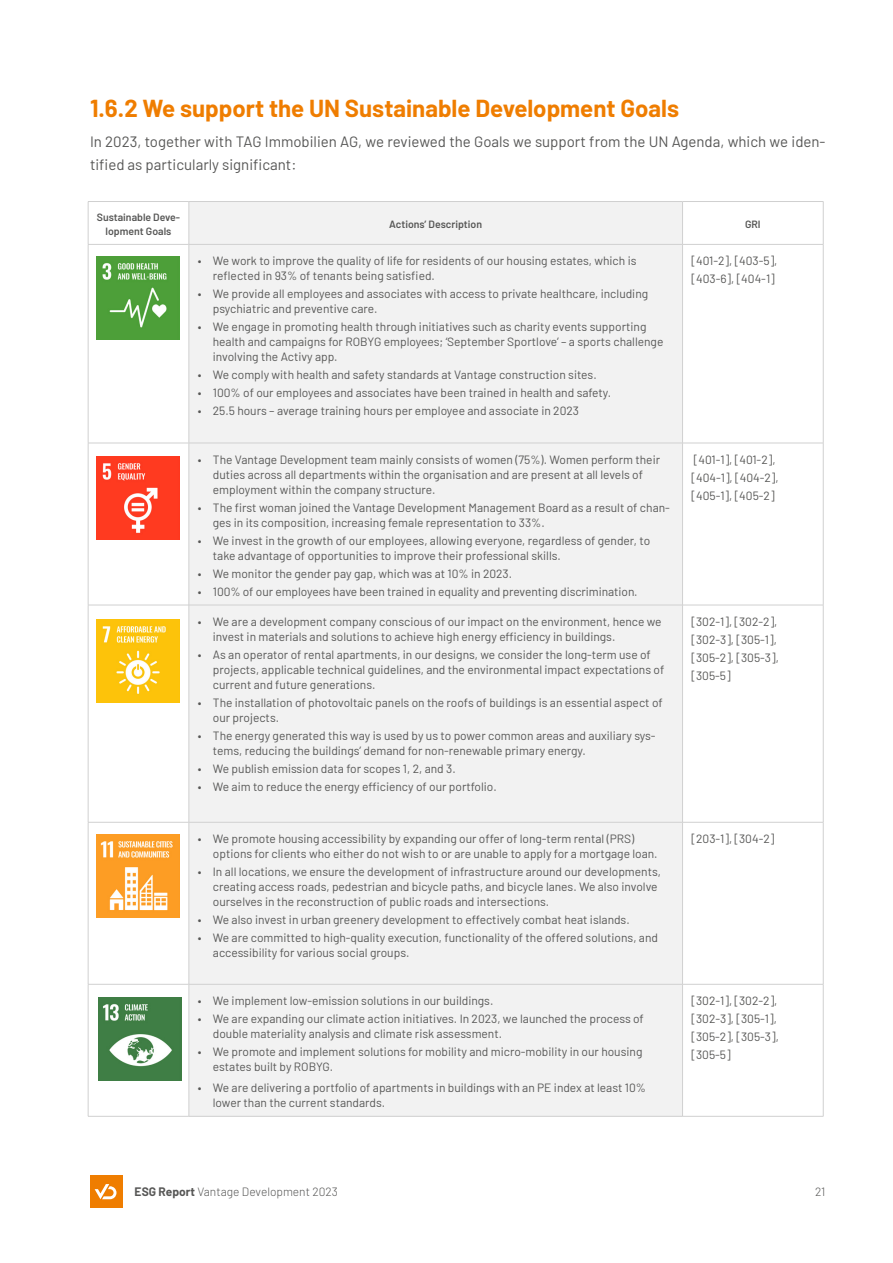
<style>
.page{position:relative;width:893px;height:1263px;background:#fff}
.page>*{position:absolute;margin:0;border:0;box-sizing:border-box;transform-origin:0 0}
.t1{font:700 24px "Barlow";color:#ef7d00}
.t2{font:15px/22.5px "Barlow";color:#575756}
.t3{font:12px/15px "Barlow";color:#575756}
.t4{font:300 12px "Barlow";color:#575756}
.t5{font:600 10.5px/13.5px "Barlow";color:#575756;text-align:center}
.s1{font-weight:700}
</style>
<div class="page">
<div style="left:90px;top:1175px;width:32px;height:33px;background:#ef7d00"></div>
<svg style="left:95px;top:1184px;width:21px;height:15px"></svg>
<div style="left:190px;top:202px;width:492px;height:782px;background:#f2f2f2"></div>
<svg style="left:683px;top:202px;width:140px;height:914px"></svg>
<div style="left:189px;top:984px;width:493px;height:132px;background:#f2f2f2"></div>
<hr style="left:189px;top:201px;width:493px;height:1px;background:#d0d0d0">
<hr style="left:189px;top:202px;width:1px;height:42px;background:#d0d0d0">
<hr style="left:88px;top:244px;width:101px;height:1px;background:#d0d0d0">
<hr style="left:88px;top:245px;width:1px;height:198px;background:#d0d0d0">
<hr style="left:189px;top:244px;width:493px;height:1px;background:#d0d0d0">
<hr style="left:189px;top:245px;width:1px;height:198px;background:#d0d0d0">
<hr style="left:88px;top:443px;width:101px;height:1px;background:#d0d0d0">
<hr style="left:88px;top:443px;width:1px;height:162px;background:#d0d0d0">
<hr style="left:88px;top:605px;width:101px;height:1px;background:#d0d0d0">
<hr style="left:88px;top:605px;width:1px;height:217px;background:#d0d0d0">
<hr style="left:88px;top:822px;width:101px;height:1px;background:#d0d0d0">
<hr style="left:88px;top:822px;width:1px;height:162px;background:#d0d0d0">
<hr style="left:189px;top:822px;width:1px;height:162px;background:#d0d0d0">
<hr style="left:88px;top:984px;width:101px;height:1px;background:#d0d0d0">
<hr style="left:88px;top:984px;width:1px;height:132px;background:#d0d0d0">
<hr style="left:189px;top:984px;width:493px;height:1px;background:#d0d0d0">
<hr style="left:189px;top:984px;width:1px;height:132px;background:#d0d0d0">
<hr style="left:88px;top:1116px;width:101px;height:1px;background:#d0d0d0">
<hr style="left:189px;top:1116px;width:493px;height:1px;background:#d0d0d0">
<hr style="left:682px;top:201px;width:141px;height:1px;background:#d0d0d0">
<hr style="left:682px;top:202px;width:1px;height:42px;background:#d0d0d0">
<hr style="left:823px;top:202px;width:1px;height:42px;background:#d0d0d0">
<hr style="left:682px;top:244px;width:141px;height:1px;background:#d0d0d0">
<hr style="left:682px;top:245px;width:1px;height:198px;background:#d0d0d0">
<hr style="left:823px;top:245px;width:1px;height:198px;background:#d0d0d0">
<hr style="left:682px;top:443px;width:141px;height:1px;background:#d0d0d0">
<hr style="left:823px;top:443px;width:1px;height:162px;background:#d0d0d0">
<hr style="left:682px;top:605px;width:141px;height:1px;background:#d0d0d0">
<hr style="left:823px;top:605px;width:1px;height:217px;background:#d0d0d0">
<hr style="left:682px;top:822px;width:141px;height:1px;background:#d0d0d0">
<hr style="left:682px;top:822px;width:1px;height:162px;background:#d0d0d0">
<hr style="left:823px;top:822px;width:1px;height:162px;background:#d0d0d0">
<hr style="left:682px;top:984px;width:141px;height:1px;background:#d0d0d0">
<hr style="left:682px;top:984px;width:1px;height:132px;background:#d0d0d0">
<hr style="left:823px;top:984px;width:1px;height:132px;background:#d0d0d0">
<hr style="left:682px;top:1116px;width:141px;height:1px;background:#d0d0d0">
<hr style="left:189px;top:443px;width:493px;height:1px;background:#d0d0d0">
<hr style="left:189px;top:443px;width:1px;height:162px;background:#d0d0d0">
<hr style="left:682px;top:443px;width:1px;height:162px;background:#d0d0d0">
<hr style="left:189px;top:822px;width:493px;height:1px;background:#d0d0d0">
<hr style="left:189px;top:605px;width:494px;height:1px;background:#d0d0d0">
<hr style="left:189px;top:605px;width:1px;height:217px;background:#d0d0d0">
<hr style="left:682px;top:605px;width:1px;height:217px;background:#d0d0d0">
<hr style="left:88px;top:201px;width:101px;height:1px;background:#d0d0d0">
<hr style="left:88px;top:202px;width:1px;height:42px;background:#d0d0d0">
<img style="left:97px;top:257px;width:83px;height:83px">
<img style="left:97px;top:457px;width:83px;height:83px">
<img style="left:97px;top:620px;width:83px;height:83px">
<img style="left:97px;top:834px;width:83px;height:83px">
<img style="left:99px;top:997px;width:83px;height:83px">
<h1 class="t1" style="left:90px;top:91px;width:591px">1.6.2 We support the UN Sustainable Development Goals</h1>
<p class="t2" style="left:90px;top:130px;width:737px">In 2023, together with TAG Immobilien AG, we reviewed the Goals we support from the UN Agenda, which we iden&shy;tified as particularly significant:</p>
<p class="t5" style="left:97px;top:210px;width:85px">Sustainable Deve&shy;lopment Goals</p>
<p class="t5" style="left:389px;top:217px;width:94px">Actions’ Description</p>
<p class="t5" style="left:745px;top:217px;width:17px">GRI</p>
<p class="t3" style="left:213px;top:253px;width:425px;text-indent:-15px">• We work to improve the quality of life for residents of our housing estates, which is reflected in 93% of tenants being satisfied.</p>
<p class="t3" style="left:213px;top:286px;width:437px;text-indent:-15px">• We provide all employees and associates with access to private healthcare, including psychiatric and preventive care.</p>
<p class="t3" style="left:213px;top:319px;width:452px;text-indent:-15px">• We engage in promoting health through initiatives such as charity events supporting health and campaigns for ROBYG employees; ‘September Sportlove’ – a sports challenge involving the Activy app.</p>
<p class="t3" style="left:198px;top:367px;width:400px">• We comply with health and safety standards at Vantage construction sites.</p>
<p class="t3" style="left:198px;top:385px;width:415px">• 100% of our employees and associates have been trained in health and safety.</p>
<p class="t3" style="left:198px;top:403px;width:383px">• 25.5 hours – average training hours per employee and associate in 2023</p>
<p class="t3" style="left:691px;top:251px;width:87px;line-height:18px">[401-2], [403-5], [403-6], [404-1]</p>
<p class="t3" style="left:213px;top:451px;width:449px;text-indent:-15px">• The Vantage Development team mainly consists of women (75%). Women perform their duties across all departments within the organisation and are present at all levels of employment within the company structure.</p>
<p class="t3" style="left:213px;top:499px;width:459px;text-indent:-15px">• The first woman joined the Vantage Development Management Board as a result of chan&shy;ges in its composition, increasing female representation to 33%.</p>
<p class="t3" style="left:213px;top:532px;width:439px;text-indent:-15px">• We invest in the growth of our employees, allowing everyone, regardless of gender, to take advantage of opportunities to improve their professional skills.</p>
<p class="t3" style="left:198px;top:565px;width:316px">• We monitor the gender pay gap, which was at 10% in 2023.</p>
<p class="t3" style="left:198px;top:583px;width:441px">• 100% of our employees have been trained in equality and preventing discrimination.</p>
<p class="t3" style="left:213px;top:613px;width:450px;text-indent:-15px">• We are a development company conscious of our impact on the environment, hence we invest in materials and solutions to achieve high energy efficiency in buildings.</p>
<p class="t3" style="left:213px;top:646px;width:453px;text-indent:-15px">• As an operator of rental apartments, in our designs, we consider the long-term use of projects, applicable technical guidelines, and the environmental impact expectations of current and future generations.</p>
<p class="t3" style="left:213px;top:694px;width:451px;text-indent:-15px">• The installation of photovoltaic panels on the roofs of buildings is an essential aspect of our projects.</p>
<p class="t3" style="left:213px;top:727px;width:444px;text-indent:-15px">• The energy generated this way is used by us to power common areas and auxiliary sys&shy;tems, reducing the buildings’ demand for non-renewable primary energy.</p>
<p class="t3" style="left:198px;top:760px;width:259px">• We publish emission data for scopes 1, 2, and 3.</p>
<p class="t3" style="left:198px;top:778px;width:300px">• We aim to reduce the energy efficiency of our portfolio.</p>
<p class="t3" style="left:213px;top:830px;width:446px;text-indent:-15px">• We promote housing accessibility by expanding our offer of long-term rental (PRS) options for clients who either do not wish to or are unable to apply for a mortgage loan.</p>
<p class="t3" style="left:213px;top:863px;width:450px;text-indent:-15px">• In all locations, we ensure the development of infrastructure around our developments, creating access roads, pedestrian and bicycle paths, and bicycle lanes. We also involve ourselves in the reconstruction of public roads and intersections.</p>
<p class="t3" style="left:198px;top:911px;width:433px">• We also invest in urban greenery development to effectively combat heat islands.</p>
<p class="t3" style="left:213px;top:929px;width:447px;text-indent:-15px">• We are committed to high-quality execution, functionality of the offered solutions, and accessibility for various social groups.</p>
<p class="t3" style="left:198px;top:992px;width:297px">• We implement low-emission solutions in our buildings.</p>
<p class="t3" style="left:213px;top:1010px;width:433px;text-indent:-15px">• We are expanding our climate action initiatives. In 2023, we launched the process of double materiality analysis and climate risk assessment.</p>
<p class="t3" style="left:213px;top:1043px;width:431px;text-indent:-15px">• We promote and implement solutions for mobility and micro-mobility in our housing estates built by ROBYG.</p>
<p class="t3" style="left:213px;top:1079px;width:435px;text-indent:-15px">• We are delivering a portfolio of apartments in buildings with an PE index at least 10% lower than the current standards.</p>
<p class="t3" style="left:691px;top:450px;width:89px;line-height:18px">[401-1], [401-2], [404-1], [404-2], [405-1], [405-2]</p>
<p class="t3" style="left:691px;top:612px;width:89px;line-height:18px">[302-1], [302-2], [302-3], [305-1], [305-2], [305-3], [305-5]</p>
<p class="t3" style="left:691px;top:830px;width:84px">[203-1], [304-2]</p>
<p class="t3" style="left:691px;top:991px;width:89px;line-height:18px">[302-1], [302-2], [302-3], [305-1], [305-2], [305-3], [305-5]</p>
<p class="t4" style="left:135px;top:1182px;width:205px"><span class="s1">ESG Report</span> Vantage Development 2023</p>
<p class="t4" style="left:815px;top:1182px;width:12px">21</p>
</div>
